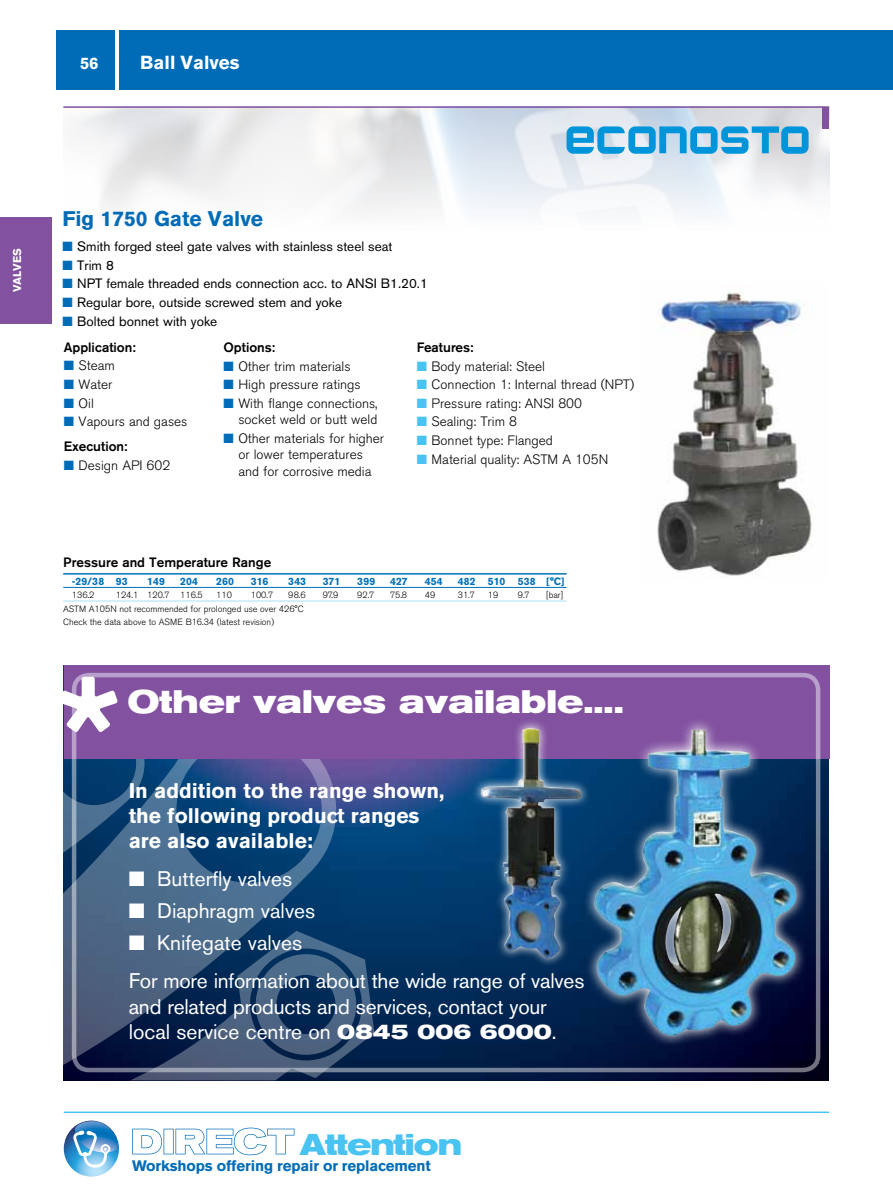
<style>
.page{position:relative;width:893px;height:1191px;background:#fff}
.page>*{position:absolute;margin:0;border:0;box-sizing:border-box;transform-origin:0 0}
.t1{font:700 expanded 32.25px "Akzidenz Grotesk BE";color:#fff}
.t2{font:700 expanded 29.85px "Akzidenz Grotesk BE";letter-spacing:-.03em;color:#49c3f1}
.t3{font:21px/38px "Akzidenz Grotesk BE";letter-spacing:-.01em;color:#fff}
.t4{font:700 21px/25.2px "Akzidenz Grotesk BE";color:#fff}
.t5{font:700 21px "Akzidenz Grotesk BE";color:#006cb7}
.t6{font:700 18.75px "Akzidenz Grotesk BE";color:#fff}
.t7{font:700 16.5px "Akzidenz Grotesk BE";color:#fff}
.t8{font:700 15.15px "Akzidenz Grotesk BE";letter-spacing:-.005em;color:#006cb7}
.t9{font:300 13.5px/16.5px "Akzidenz Grotesk BE";color:#000}
.t10{font:13.5px "Akzidenz Grotesk BE";color:#000}
.t11{font:500 13.5px "Akzidenz Grotesk BE";color:#000}
.t12{font:700 11.25px "Akzidenz Grotesk BE";color:#fff}
.t13{font:700 10.5px "Akzidenz Grotesk BE";color:#0070ba}
.t14{font:300 9px/13.5px "Akzidenz Grotesk BE";color:#000}
.s1{color:#006cb7}
.s2{font-weight:500}
.s3{color:#49c3f1}
.s4{font-weight:700;font-stretch:expanded}
</style>
<div class="page">
<hr style="left:64px;top:1111px;width:765px;height:2px;background:#49c3f1">
<div style="left:55px;top:30px;width:60px;height:59px;background:#006cb7"></div>
<div style="left:119px;top:30px;width:774px;height:59px;background:#006cb7"></div>
<div style="left:0;top:217px;width:51px;height:106px;background:#8252a1"></div>
<img style="left:76px;top:108px;width:753px;height:107px">
<hr style="left:63px;top:106px;width:766px;height:2px;background:#8252a1">
<div style="left:822px;top:107px;width:7px;height:21px;background:#8252a1"></div>
<hr style="left:63px;top:573px;width:503px;height:1px;background:#0070ba">
<hr style="left:63px;top:587px;width:503px;height:1px;background:#0070ba">
<hr style="left:63px;top:601px;width:503px;height:1px;background:#abdef8">
<img style="left:657px;top:291px;width:157px;height:285px">
<svg style="left:566px;top:126px;width:242px;height:28px;background:#60b6e0"></svg>
<img style="left:374px;top:758px;width:455px;height:322px">
<svg style="left:63px;top:758px;width:311px;height:322px;background:#2c4e78"></svg>
<div style="left:64px;top:665px;width:765px;height:93px;background:#8252a1"></div>
<svg style="left:63px;top:676px;width:54px;height:56px"></svg>
<div style="left:72px;top:673px;width:748px;height:399px;border:4px solid #fff;border-radius:15px"></div>
<svg style="left:583px;top:721px;width:225px;height:326px"></svg>
<img style="left:594px;top:730px;width:202px;height:306px">
<svg style="left:471px;top:721px;width:120px;height:246px"></svg>
<img style="left:481px;top:728px;width:101px;height:230px">
<hr style="left:892px;top:1030px;width:1px;height:63px;background:#006cb7">
<svg style="left:132px;top:1127px;width:162px;height:28px"></svg>
<svg style="left:64px;top:1120px;width:55px;height:56px"></svg>
<p class="t7" style="left:80px;top:54px;width:20px">56</p>
<h3 class="t6" style="left:140px;top:52px;width:101px">Ball Valves</h3>
<p class="t12" style="left:11px;top:292px;width:46px;rotate:-90deg">VALVES</p>
<h3 class="t5" style="left:62px;top:206px;width:202px">Fig 1750 Gate Valve</h3>
<p class="t10" style="left:62px;top:238px;width:331px"><span class="s1">■</span> Smith forged steel gate valves with stainless steel seat</p>
<p class="t10" style="left:62px;top:257px;width:53px"><span class="s1">■</span> Trim 8</p>
<p class="t10" style="left:62px;top:275px;width:367px"><span class="s1">■</span> NPT female threaded ends connection acc. to ANSI B1.20.1</p>
<p class="t10" style="left:62px;top:294px;width:281px"><span class="s1">■</span> Regular bore, outside screwed stem and yoke</p>
<p class="t10" style="left:62px;top:313px;width:156px"><span class="s1">■</span> Bolted bonnet with yoke</p>
<p class="t11" style="left:64px;top:339px;width:73px">Application:</p>
<p class="t9" style="left:64px;top:358px;width:53px"><span class="s1">■</span> Steam</p>
<p class="t9" style="left:64px;top:376px;width:50px"><span class="s1">■</span> Water</p>
<p class="t9" style="left:64px;top:395px;width:32px"><span class="s1">■</span> Oil</p>
<p class="t9" style="left:64px;top:409px;width:125px;line-height:25px"><span class="s1">■</span> Vapours and gases<br><span class="s2">Execution:</span></p>
<p class="t9" style="left:64px;top:457px;width:108px"><span class="s1">■</span> Design API 602</p>
<p class="t11" style="left:224px;top:339px;width:53px">Options:</p>
<p class="t9" style="left:224px;top:358px;width:129px"><span class="s1">■</span> Other trim materials</p>
<p class="t9" style="left:224px;top:376px;width:139px"><span class="s1">■</span> High pressure ratings</p>
<p class="t9" style="left:224px;top:395px;width:156px;text-align:right"><span class="s1">■</span> With flange connections, socket weld or butt weld</p>
<p class="t9" style="left:224px;top:430px;width:162px;text-align:center"><span class="s1">■</span> Other materials for higher or lower temperatures<br>and for corrosive media</p>
<p class="t11" style="left:417px;top:339px;width:58px">Features:</p>
<p class="t9" style="left:417px;top:358px;width:130px"><span class="s3">■</span> Body material: Steel</p>
<p class="t9" style="left:417px;top:376px;width:219px"><span class="s3">■</span> Connection 1: Internal thread (NPT)</p>
<p class="t9" style="left:417px;top:395px;width:167px"><span class="s3">■</span> Pressure rating: ANSI 800</p>
<p class="t9" style="left:417px;top:414px;width:102px"><span class="s3">■</span> Sealing: Trim 8</p>
<p class="t9" style="left:417px;top:432px;width:138px"><span class="s3">■</span> Bonnet type: Flanged</p>
<p class="t9" style="left:417px;top:451px;width:193px"><span class="s3">■</span> Material quality: ASTM A 105N</p>
<p class="t11" style="left:63px;top:554px;width:210px">Pressure and Temperature Range</p>
<p class="t13" style="left:72px;top:575px;width:57px">-29/38 93</p>
<p class="t13" style="left:147px;top:575px;width:19px">149</p>
<p class="t13" style="left:180px;top:575px;width:19px">204</p>
<p class="t13" style="left:216px;top:575px;width:19px">260</p>
<p class="t13" style="left:251px;top:575px;width:19px">316</p>
<p class="t13" style="left:288px;top:575px;width:19px">343</p>
<p class="t13" style="left:323px;top:575px;width:19px">371</p>
<p class="t13" style="left:357px;top:575px;width:20px">399</p>
<p class="t13" style="left:390px;top:575px;width:19px">427</p>
<p class="t13" style="left:425px;top:575px;width:19px">454</p>
<p class="t13" style="left:458px;top:575px;width:108px">482 510 538 [°C]</p>
<p class="t14" style="left:72px;top:588px;width:24px">136.2</p>
<p class="t14" style="left:116px;top:588px;width:88px">124.1 120.7 116.5</p>
<p class="t14" style="left:216px;top:588px;width:17px">110</p>
<p class="t14" style="left:251px;top:588px;width:24px">100.7</p>
<p class="t14" style="left:288px;top:588px;width:19px">98.6</p>
<p class="t14" style="left:323px;top:588px;width:17px">97.9</p>
<p class="t14" style="left:357px;top:588px;width:19px">92.7</p>
<p class="t14" style="left:390px;top:588px;width:18px">75.8</p>
<p class="t14" style="left:425px;top:588px;width:12px">49</p>
<p class="t14" style="left:458px;top:588px;width:19px">31.7</p>
<p class="t14" style="left:488px;top:588px;width:12px">19</p>
<p class="t14" style="left:518px;top:588px;width:13px">9.7</p>
<p class="t14" style="left:546px;top:588px;width:18px">[bar]</p>
<p class="t14" style="left:63px;top:602px;width:242px">ASTM A105N not recommended for prolonged use over 426°C<br>Check the data above to ASME B16.34 (latest revision)</p>
<h1 class="t1" style="left:128px;top:683px;width:498px">Other valves available....</h1>
<h3 class="t4" style="left:129px;top:778px;width:317px">In addition to the range shown, the following product ranges are also available:</h3>
<h3 class="t3" style="left:129px;top:860px;width:165px">■ Butterfly valves</h3>
<h3 class="t3" style="left:129px;top:892px;width:188px">■ Diaphragm valves</h3>
<h3 class="t3" style="left:129px;top:924px;width:457px">■ Knifegate valves<br>For more information about the wide range of valves</h3>
<h3 class="t3" style="left:129px;top:993px;width:429px;line-height:25.2px">and related products and services, contact your local service centre on <span class="s4">0845 006 6000</span>.</h3>
<h2 class="t2" style="left:299px;top:1127px;width:164px">Attention</h2>
<p class="t8" style="left:132px;top:1156px;width:300px">Workshops offering repair or replacement</p>
</div>
